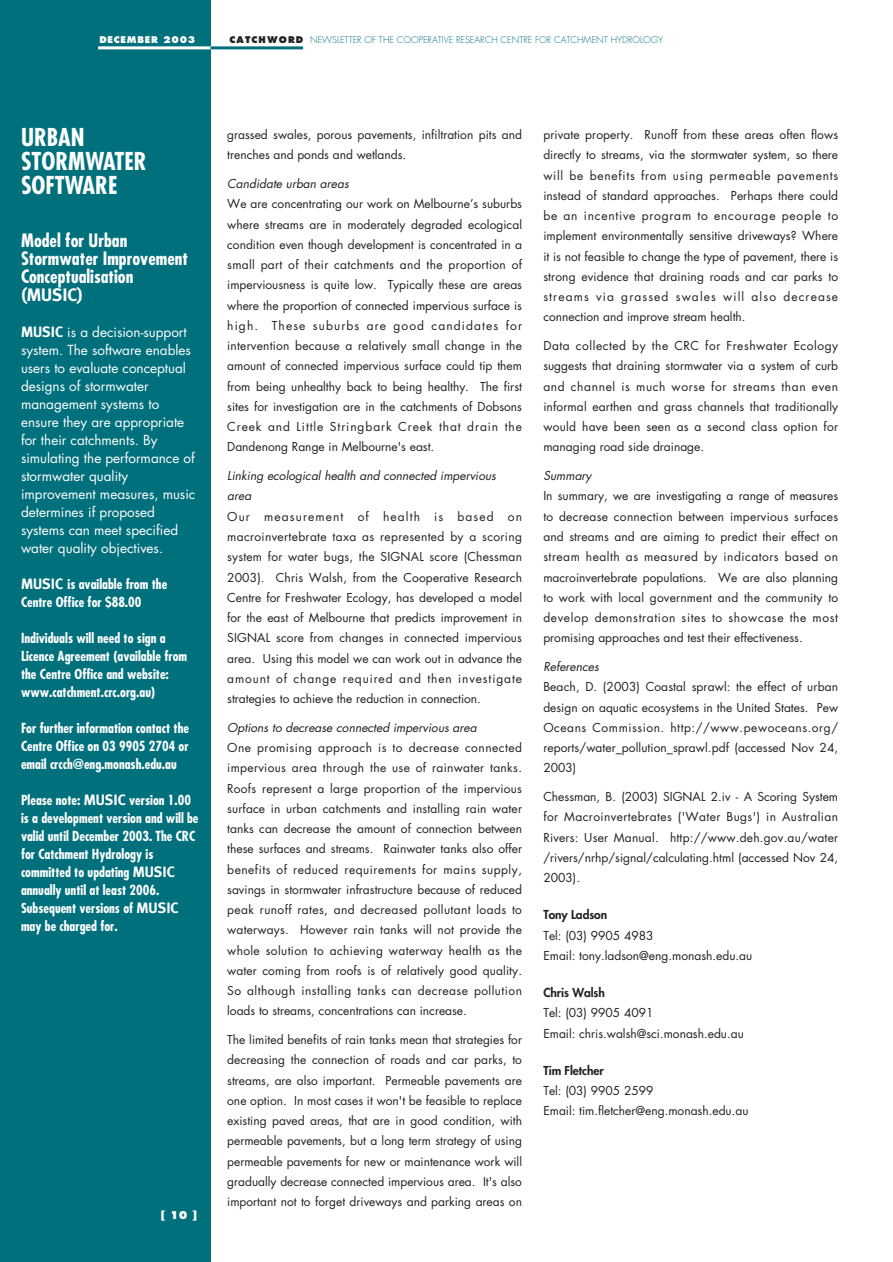
<style>
.page{position:relative;width:893px;height:1262px;background:#fff}
.page>*{position:absolute;margin:0;border:0;box-sizing:border-box;transform-origin:0 0}
.t1{font:700 condensed 24px/24px "Futura";color:#fff}
.t2{font:700 condensed 18px/18px "Futura";color:#fff}
.t3{font:700 18px "Meta";color:#fff}
.t4{font:700 condensed 13.5px/18px "Futura";color:#fff}
.t5{font:13.5px/18px "Futura";color:#fff}
.t6{font:12px/20.2px "Futura";color:#231f20;text-align:justify}
.t7{font:italic 12px/20.2px "Futura";color:#231f20}
.t8{font:800 12px "Futura";letter-spacing:-.005em;color:#231f20}
.t9{font:800 10.5px "Futura";color:#fff}
.t10{font:300 9px "Futura";color:#00707c}
.t11{font:800 9px "Futura";letter-spacing:.085em;color:#fff}
.s1{font-weight:800;color:#231f20}
.s2{font-family:"Meta";font-weight:700;font-size:15px}
.s3{font-family:"Meta";font-stretch:normal;font-size:15px}
</style>
<div class="page">
<div style="left:0;top:0;width:210px;height:1261px;background:#00707c"></div>
<hr style="left:98px;top:46px;width:114px;height:3px;background:#fff">
<hr style="left:210px;top:46px;width:93px;height:3px;background:#00707c">
<p class="t11" style="left:99px;top:36px;width:98px">DECEMBER 2003</p>
<p class="t10" style="left:229px;top:36px;width:435px"><span class="s1">CATCHWORD</span> NEWSLETTER OF THE COOPERATIVE RESEARCH CENTRE FOR CATCHMENT HYDROLOGY</p>
<h1 class="t1" style="left:21px;top:127px;width:127px">URBAN<br>STORMWATER<br>SOFTWARE</h1>
<h2 class="t2" style="left:21px;top:233px;width:168px">Model for Urban<br>Stormwater Improvement<br>Conceptualisation</h2>
<h2 class="t3" style="left:21px;top:288px;width:64px">(MUSIC)</h2>
<p class="t5" style="left:21px;top:324px;width:176px"><span class="s2">MUSIC</span> is a decision-support system. The software enables users to evaluate conceptual designs of stormwater management systems to ensure they are appropriate for their catchments. By simulating the performance of stormwater quality improvement measures, music determines if proposed systems can meet specified water quality objectives.</p>
<p class="t4" style="left:21px;top:576px;width:148px"><span class="s3">MUSIC</span> is available from the<br>Centre Office for $88.00</p>
<p class="t4" style="left:21px;top:630px;width:168px">Individuals will need to sign a<br>Licence Agreement (available from the Centre Office and website: www.catchment.crc.org.au)</p>
<p class="t4" style="left:21px;top:720px;width:169px;text-align:justify">For further information contact the Centre Office on 03 9905 2704 or email crcch@eng.monash.edu.au</p>
<p class="t4" style="left:21px;top:792px;width:179px">Please note: <span class="s3">MUSIC</span> version 1.00 is a development version and will be valid until December 2003. The CRC for Catchment Hydrology is committed to updating <span class="s3">MUSIC </span>annually until at least 2006.<br>Subsequent versions of <span class="s3">MUSIC </span>may be charged for.</p>
<p class="t9" style="left:161px;top:1210px;width:38px">[ 10 ]</p>
<p class="t6" style="left:227px;top:125px;width:296px">grassed swales, porous pavements, infiltration pits and trenches and ponds and wetlands.</p>
<p class="t7" style="left:227px;top:175px;width:123px">Candidate urban areas</p>
<p class="t6" style="left:227px;top:195px;width:296px">We are concentrating our work on Melbourne’s suburbs where streams are in moderately degraded ecological condition even though development is concentrated in a small part of their catchments and the proportion of imperviousness is quite low. Typically these are areas where the proportion of connected impervious surface is high. These suburbs are good candidates for intervention because a relatively small change in the amount of connected impervious surface could tip them from being unhealthy back to being healthy. The first sites for investigation are in the catchments of Dobsons Creek and Little Stringbark Creek that drain the Dandenong Range in Melbourne's east.</p>
<p class="t7" style="left:227px;top:467px;width:270px">Linking ecological health and connected impervious area</p>
<p class="t6" style="left:227px;top:507px;width:296px">Our measurement of health is based on macroinvertebrate taxa as represented by a scoring system for water bugs, the SIGNAL score (Chessman 2003). Chris Walsh, from the Cooperative Research Centre for Freshwater Ecology, has developed a model for the east of Melbourne that predicts improvement in SIGNAL score from changes in connected impervious area. Using this model we can work out in advance the amount of change required and then investigate strategies to achieve the reduction in connection.</p>
<p class="t7" style="left:227px;top:718px;width:251px">Options to decrease connected impervious area</p>
<p class="t6" style="left:227px;top:738px;width:296px">One promising approach is to decrease connected impervious area through the use of rainwater tanks.<br>Roofs represent a large proportion of the impervious surface in urban catchments and installing rain water tanks can decrease the amount of connection between these surfaces and streams. Rainwater tanks also offer benefits of reduced requirements for mains supply, savings in stormwater infrastructure because of reduced peak runoff rates, and decreased pollutant loads to waterways. However rain tanks will not provide the whole solution to achieving waterway health as the water coming from roofs is of relatively good quality.<br>So although installing tanks can decrease pollution loads to streams, concentrations can increase.</p>
<p class="t6" style="left:227px;top:1030px;width:296px">The limited benefits of rain tanks mean that strategies for decreasing the connection of roads and car parks, to streams, are also important. Permeable pavements are one option. In most cases it won't be feasible to replace existing paved areas, that are in good condition, with permeable pavements, but a long term strategy of using permeable pavements for new or maintenance work will gradually decrease connected impervious area. It's also important not to forget driveways and parking areas on</p>
<p class="t6" style="left:543px;top:125px;width:296px">private property. Runoff from these areas often flows directly to streams, via the stormwater system, so there will be benefits from using permeable pavements instead of standard approaches. Perhaps there could be an incentive program to encourage people to implement environmentally sensitive driveways? Where it is not feasible to change the type of pavement, there is strong evidence that draining roads and car parks to streams via grassed swales will also decrease connection and improve stream health.</p>
<p class="t6" style="left:543px;top:337px;width:296px">Data collected by the CRC for Freshwater Ecology suggests that draining stormwater via a system of curb and channel is much worse for streams than even informal earthen and grass channels that traditionally would have been seen as a second class option for managing road side drainage.</p>
<p class="t7" style="left:543px;top:467px;width:50px">Summary</p>
<p class="t6" style="left:543px;top:487px;width:296px">In summary, we are investigating a range of measures to decrease connection between impervious surfaces and streams and are aiming to predict their effect on stream health as measured by indicators based on macroinvertebrate populations. We are also planning to work with local government and the community to develop demonstration sites to showcase the most promising approaches and test their effectiveness.</p>
<p class="t7" style="left:543px;top:657px;width:57px">References</p>
<p class="t6" style="left:543px;top:678px;width:296px">Beach, D. (2003) Coastal sprawl: the effect of urban design on aquatic ecosystems in the United States. Pew Oceans Commission. http://www.pewoceans.org/ reports/water_pollution_sprawl.pdf (accessed Nov 24, 2003)</p>
<p class="t6" style="left:543px;top:787px;width:296px">Chessman, B. (2003) SIGNAL 2.iv - A Scoring System for Macroinvertebrates ('Water Bugs') in Australian Rivers: User Manual. http://www.deh.gov.au/water /rivers/nrhp/signal/calculating.html (accessed Nov 24, 2003).</p>
<p class="t8" style="left:543px;top:909px;width:65px">Tony Ladson</p>
<p class="t6" style="left:543px;top:926px;width:210px">Tel: (03) 9905 4983<br>Email: tony.ladson@eng.monash.edu.au</p>
<p class="t8" style="left:543px;top:987px;width:63px">Chris Walsh</p>
<p class="t6" style="left:543px;top:1004px;width:202px">Tel: (03) 9905 4091<br>Email: chris.walsh@sci.monash.edu.au</p>
<p class="t8" style="left:543px;top:1064px;width:62px">Tim Fletcher</p>
<p class="t6" style="left:543px;top:1081px;width:207px">Tel: (03) 9905 2599<br>Email: tim.fletcher@eng.monash.edu.au</p>
</div>
